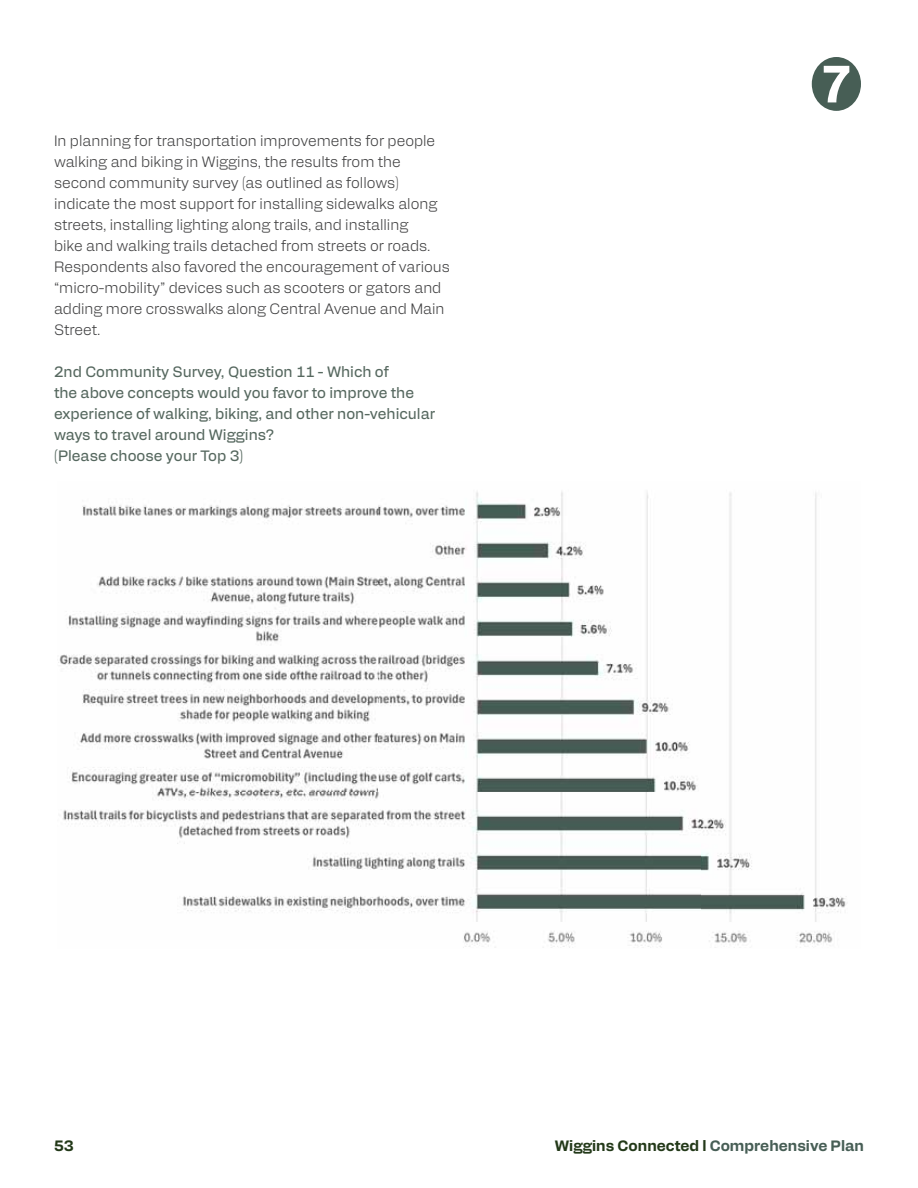
<style>
.page{position:relative;width:918px;height:1188px;background:#fff}
.page>*{position:absolute;margin:0;border:0;box-sizing:border-box;transform-origin:0 0}
.t1{font:700 55.5px "Nimbus San";color:#fff}
.t2{font:300 15px/21px "Alfabet";color:#404041}
.t3{font:15px/21px "Alfabet";color:#56685f}
.t4{font:700 15px "Alfabet";color:#233919}
.s1{color:#475e55}
</style>
<div class="page">
<div style="left:810px;top:55px;width:53px;height:57px;background:#475e55;border-radius:50%"></div>
<div style="left:809px;top:54px;width:55px;height:60px;border:3px solid #fff;border-radius:50%"></div>
<img style="left:58px;top:491px;width:789px;height:457px">
<p class="t2" style="left:54px;top:131px;width:397px">In planning for transportation improvements for people walking and biking in Wiggins, the results from the second community survey (as outlined as follows) indicate the most support for installing sidewalks along streets, installing lighting along trails, and installing<br>bike and walking trails detached from streets or roads.<br>Respondents also favored the encouragement of various “micro-mobility” devices such as scooters or gators and adding more crosswalks along Central Avenue and Main Street.</p>
<p class="t3" style="left:54px;top:363px;width:383px">2nd Community Survey, Question 11 - Which of<br>the above concepts would you favor to improve the experience of walking, biking, and other non-vehicular ways to travel around Wiggins?<br>(Please choose your Top 3)</p>
<h1 class="t1" style="left:821px;top:65px;width:33px">7</h1>
<p class="t4" style="left:54px;top:1140px;width:21px">53</p>
<p class="t4" style="left:555px;top:1140px;width:311px">Wiggins Connected l <span class="s1">Comprehensive Plan</span></p>
</div>
